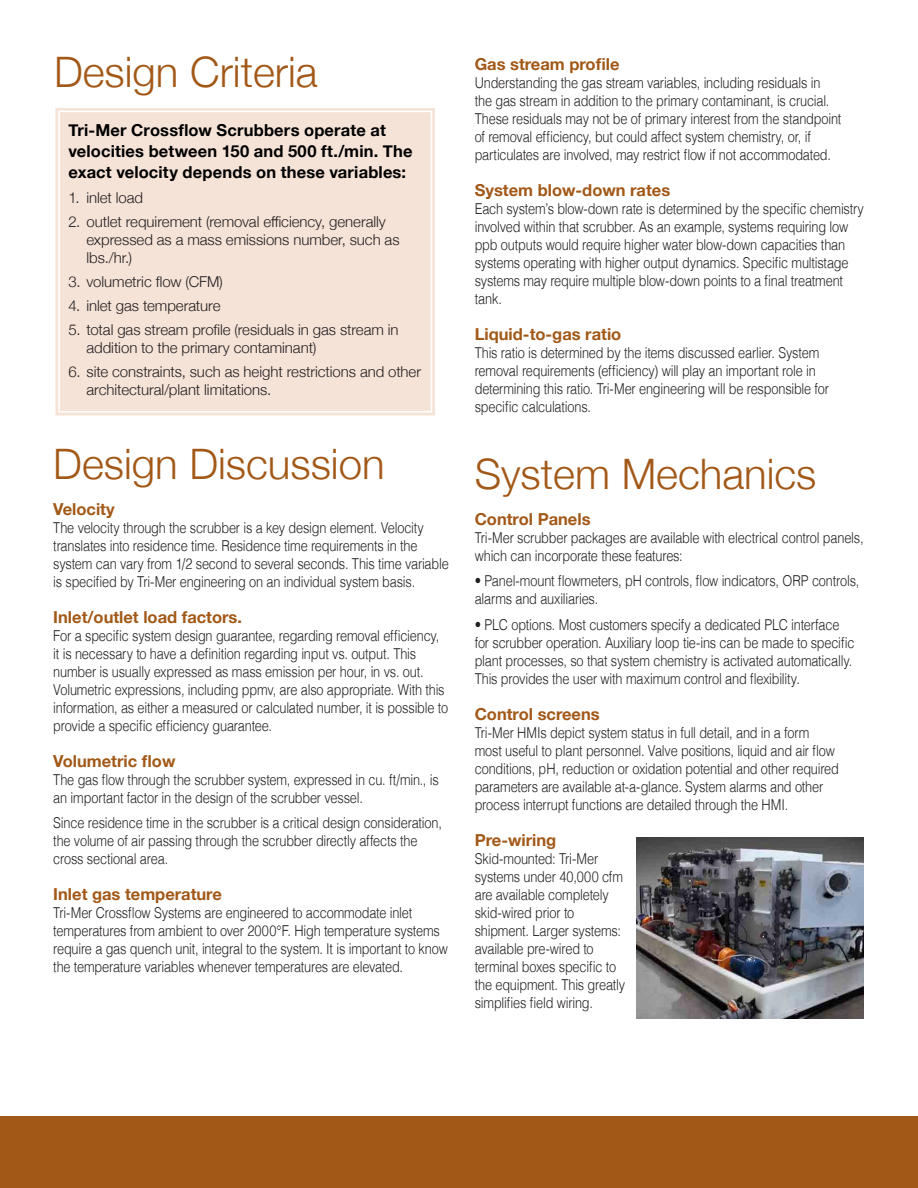
<style>
.page{position:relative;width:918px;height:1188px;background:#fff}
.page>*{position:absolute;margin:0;border:0;box-sizing:border-box;transform-origin:0 0}
.t1{font:300 42px "Helvetica Neue";color:#a25817}
.t2{font:700 16.5px "Helvetica Neue";color:#a25817}
.t3{font:700 16.5px/21px "Helvetica Neue";letter-spacing:.01em;color:#000}
.t4{font:300 15px/18px "Helvetica";letter-spacing:-.015em;color:#231f20;scale:.85 1}
.t5{font:300 15px/18px "Helvetica Neue";letter-spacing:-.005em;color:#231f20}
</style>
<div class="page">
<div style="left:0;top:1117px;width:918px;height:71px;background:#a25817"></div>
<div style="left:55px;top:108px;width:380px;height:308px;background:#f6e3d8"></div>
<div style="left:58px;top:111px;width:374px;height:302px;border:2px solid #fff"></div>
<img style="left:636px;top:837px;width:228px;height:182px">
<h1 class="t1" style="left:54px;top:38px;width:265px">Design Criteria</h1>
<p class="t3" style="left:68px;top:120px;width:346px">Tri-Mer Crossflow Scrubbers operate at velocities between 150 and 500 ft./min. The exact velocity depends on these variables:</p>
<p class="t5" style="left:68px;top:188px;width:76px">1. inlet load</p>
<p class="t5" style="left:86px;top:212px;width:315px;text-indent:-18px">2. outlet requirement (removal efficiency, generally expressed as a mass emissions number, such as lbs./hr.)</p>
<p class="t5" style="left:68px;top:272px;width:156px">3. volumetric flow (CFM)</p>
<p class="t5" style="left:68px;top:296px;width:154px">4. inlet gas temperature</p>
<p class="t5" style="left:87px;top:320px;width:314px;text-indent:-18px">5. total gas stream profile (residuals in gas stream in addition to the primary contaminant)</p>
<p class="t5" style="left:87px;top:362px;width:336px;text-indent:-18px">6. site constraints, such as height restrictions and other architectural/plant limitations.</p>
<h1 class="t1" style="left:53px;top:430px;width:333px">Design Discussion</h1>
<p class="t2" style="left:53px;top:496px;width:63px">Velocity</p>
<p class="t4" style="left:53px;top:518px;width:467px">The velocity through the scrubber is a key design element. Velocity translates into residence time. Residence time requirements in the system can vary from 1/2 second to several seconds. This time variable is specified by Tri-Mer engineering on an individual system basis.</p>
<p class="t2" style="left:53px;top:604px;width:190px">Inlet/outlet load factors.</p>
<p class="t4" style="left:53px;top:626px;width:466px">For a specific system design guarantee, regarding removal efficiency, it is necessary to have a definition regarding input vs. output. This number is usually expressed as mass emission per hour, in vs. out.<br>Volumetric expressions, including ppmv, are also appropriate. With this information, as either a measured or calculated number, it is possible to provide a specific efficiency guarantee.</p>
<p class="t2" style="left:53px;top:748px;width:124px">Volumetric flow</p>
<p class="t4" style="left:53px;top:770px;width:455px">The gas flow through the scrubber system, expressed in cu. ft/min., is an important factor in the design of the scrubber vessel.</p>
<p class="t4" style="left:53px;top:813px;width:459px">Since residence time in the scrubber is a critical design consideration, the volume of air passing through the scrubber directly affects the cross sectional area.</p>
<p class="t2" style="left:53px;top:882px;width:170px">Inlet gas temperature</p>
<p class="t4" style="left:53px;top:903px;width:466px">Tri-Mer Crossflow Systems are engineered to accommodate inlet temperatures from ambient to over 2000°F. High temperature systems require a gas quench unit, integral to the system. It is important to know the temperature variables whenever temperatures are elevated.</p>
<p class="t2" style="left:475px;top:51px;width:146px">Gas stream profile</p>
<p class="t4" style="left:475px;top:73px;width:433px">Understanding the gas stream variables, including residuals in the gas stream in addition to the primary contaminant, is crucial.<br>These residuals may not be of primary interest from the standpoint of removal efficiency, but could affect system chemistry, or, if particulates are involved, may restrict flow if not accommodated.</p>
<p class="t2" style="left:475px;top:177px;width:197px">System blow-down rates</p>
<p class="t4" style="left:475px;top:199px;width:459px">Each system’s blow-down rate is determined by the specific chemistry involved within that scrubber. As an example, systems requiring low ppb outputs would require higher water blow-down capacities than systems operating with higher output dynamics. Specific multistage systems may require multiple blow-down points to a final treatment tank.</p>
<p class="t2" style="left:475px;top:321px;width:148px">Liquid-to-gas ratio</p>
<p class="t4" style="left:475px;top:343px;width:418px">This ratio is determined by the items discussed earlier. System removal requirements (efficiency) will play an important role in determining this ratio. Tri-Mer engineering will be responsible for specific calculations.</p>
<h1 class="t1" style="left:475px;top:440px;width:343px">System Mechanics</h1>
<p class="t2" style="left:475px;top:506px;width:117px">Control Panels</p>
<p class="t4" style="left:475px;top:527px;width:459px">Tri-Mer scrubber packages are available with electrical control panels, which can incorporate these features:</p>
<p class="t4" style="left:475px;top:571px;width:454px">• Panel-mount flowmeters, pH controls, flow indicators, ORP controls, alarms and auxiliaries.</p>
<p class="t4" style="left:475px;top:614px;width:448px">• PLC options. Most customers specify a dedicated PLC interface for scrubber operation. Auxiliary loop tie-ins can be made to specific plant processes, so that system chemistry is activated automatically.<br>This provides the user with maximum control and flexibility.</p>
<p class="t2" style="left:475px;top:701px;width:126px">Control screens</p>
<p class="t4" style="left:475px;top:722px;width:430px">Tri-Mer HMIs depict system status in full detail, and in a form most useful to plant personnel. Valve positions, liquid and air flow conditions, pH, reduction or oxidation potential and other required parameters are available at-a-glance. System alarms and other process interrupt functions are detailed through the HMI.</p>
<p class="t2" style="left:475px;top:827px;width:83px">Pre-wiring</p>
<p class="t4" style="left:475px;top:848px;width:179px">Skid-mounted: Tri-Mer systems under 40,000 cfm are available completely skid-wired prior to shipment. Larger systems: available pre-wired to terminal boxes specific to the equipment. This greatly simplifies field wiring.</p>
</div>
